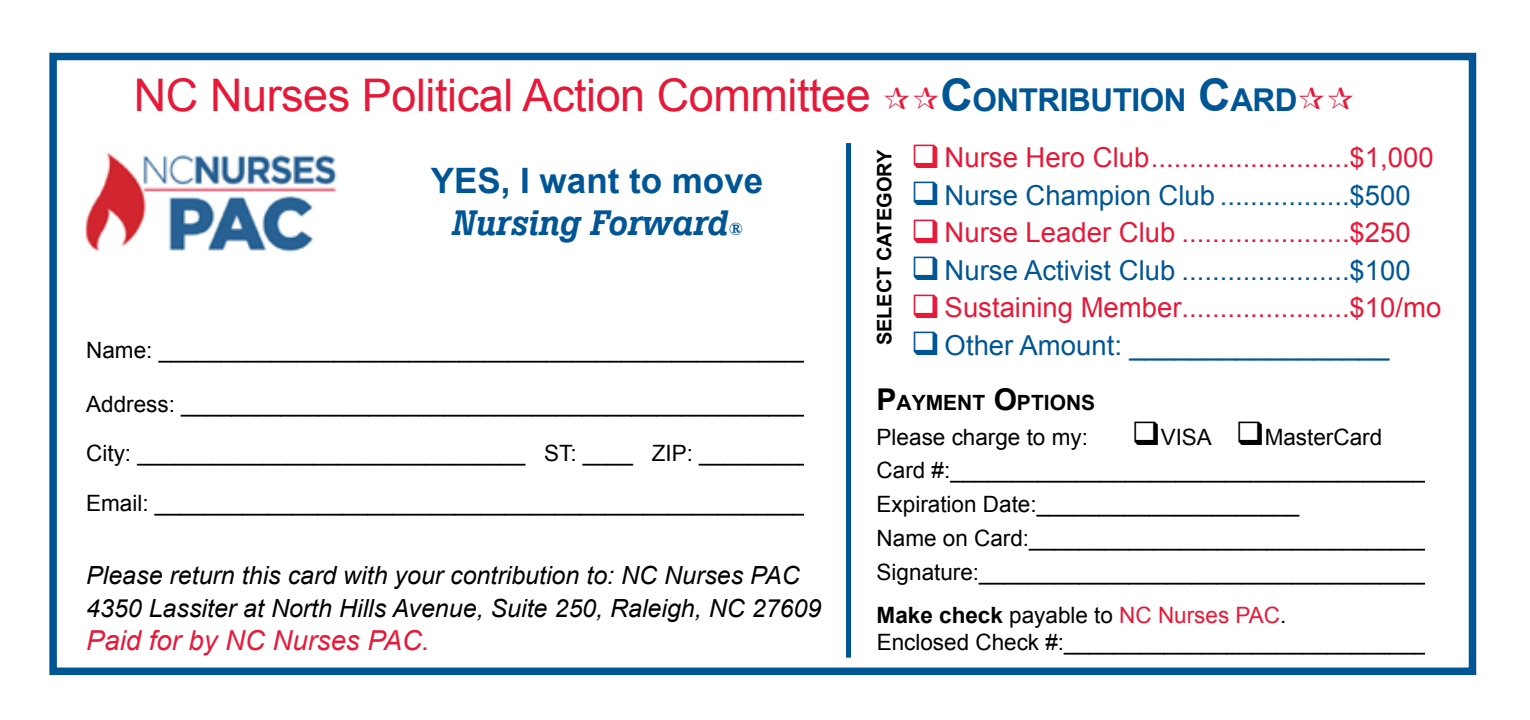
<style>
.page{position:relative;width:1530px;height:720px;background:#fff}
.page>*{position:absolute;margin:0;border:0;box-sizing:border-box;transform-origin:0 0}
.t1{font:45px "Arial";letter-spacing:-.01em;color:#e71939}
.t2{font:700 35px "Arial";color:#005695}
.t3{font:italic 500 35px "Boton";color:#005695}
.t4{font:700 31.5px "Arial";letter-spacing:-.015em;color:#005695}
.t5{font:27.5px "Arial";color:#e71939}
.t6{font:27.5px "Arial";color:#005695}
.t7{font:italic 27.5px "Arial";color:#e71939}
.t8{font:italic 25px/33px "Arial";color:#000}
.t9{font:22.5px/33.8px "Arial";color:#000}
.t10{font:700 21px "Arial";color:#000}
.t11{font:700 20px "Arial";color:#000}
.s1{font-size:45px}
.s2{font-size:17.5px}
.s3{font-size:30px}
.s4{font-weight:700}
.s5{color:#e71939}
</style>
<div class="page">
<div style="left:846px;top:143px;width:5px;height:515px;background:#005695"></div>
<div style="left:49px;top:53px;width:1427px;height:622px;border:8px solid #005695"></div>
<img style="left:85px;top:153px;width:252px;height:99px">
<h1 class="t1" style="left:134px;top:66px;width:738px">NC Nurses Political Action Committee</h1>
<h3 class="t4" style="left:940px;top:79px;width:359px"><span class="s1">C</span>ONTRIBUTION <span class="s1">C</span>ARD</h3>
<h2 class="t2" style="left:431px;top:158px;width:334px">YES, I want to move</h2>
<h2 class="t3" style="left:452px;top:203px;width:292px">Nursing Forward<span class="s2">®</span></h2>
<p class="t9" style="left:86px;top:334px;width:725px">Name: ____________________________________________________</p>
<p class="t9" style="left:86px;top:380px;width:727px;line-height:49px">Address: __________________________________________________<br>City: _______________________________ ST: ____ ZIP: _________</p>
<p class="t9" style="left:86px;top:487px;width:733px">Email: _____________________________________________________</p>
<p class="t8" style="left:86px;top:559px;width:737px">Please return this card with your contribution to: NC Nurses PAC<br>4350 Lassiter at North Hills Avenue, Suite 250, Raleigh, NC 27609</p>
<p class="t7" style="left:86px;top:623px;width:345px">Paid for by NC Nurses PAC.</p>
<p class="t11" style="left:871px;top:345px;width:197px;rotate:-90deg">SELECT CATEGORY</p>
<p class="t5" style="left:945px;top:140px;width:491px">Nurse Hero Club..........................$1,000</p>
<p class="t6" style="left:945px;top:177px;width:468px">Nurse Champion Club .................$500</p>
<p class="t5" style="left:945px;top:215px;width:468px">Nurse Leader Club ......................$250</p>
<p class="t6" style="left:945px;top:252px;width:468px">Nurse Activist Club ......................$100</p>
<p class="t5" style="left:945px;top:290px;width:498px">Sustaining Member......................$10/mo</p>
<p class="t6" style="left:945px;top:327px;width:446px">Other Amount: _________________</p>
<p class="t10" style="left:877px;top:389px;width:220px"><span class="s3">P</span>AYMENT <span class="s3">O</span>PTIONS</p>
<p class="t9" style="left:877px;top:420px;width:213px">Please charge to my:</p>
<p class="t9" style="left:877px;top:420px;width:554px;text-indent:255px">❑VISA ❑MasterCard Card #:______________________________________ Expiration Date:_____________________<br>Name on Card:________________________________ Signature:____________________________________</p>
<p class="t9" style="left:877px;top:602px;width:552px;line-height:27px"><span class="s4">Make check</span> payable to <span class="s5">NC Nurses PAC</span>.<br>Enclosed Check #:_____________________________</p>
</div>
